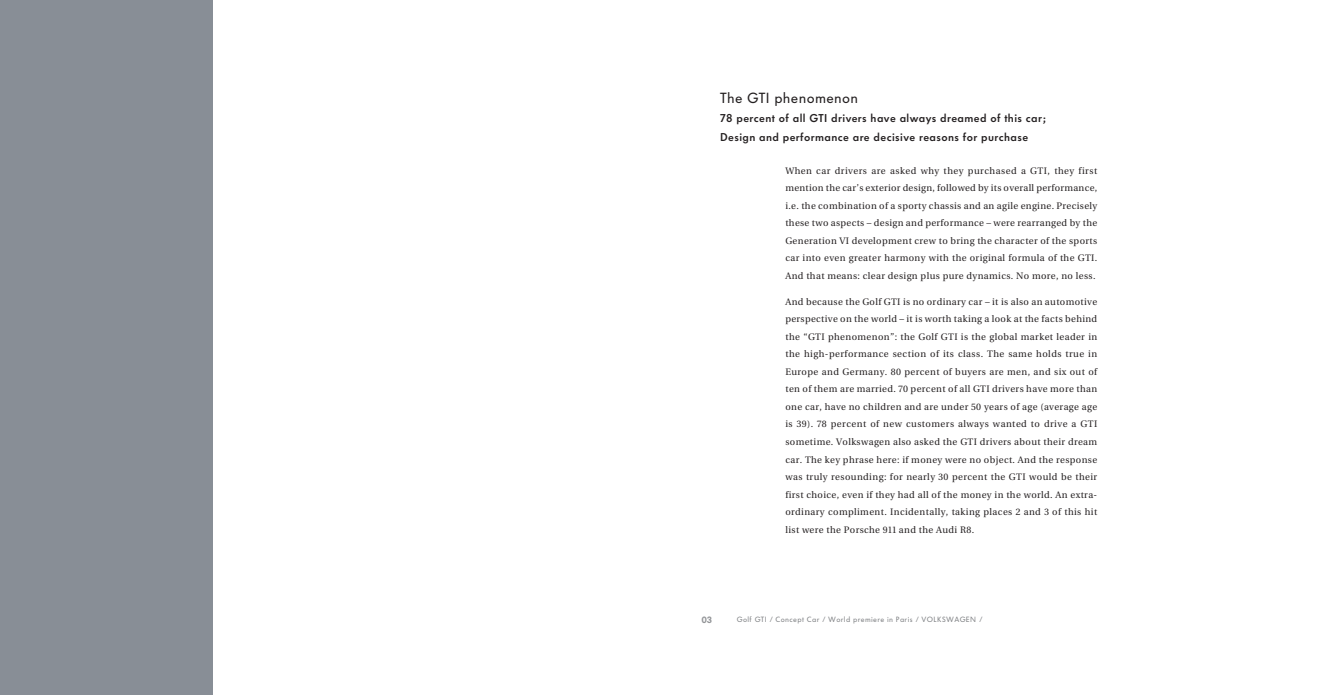
<style>
.page{position:relative;width:1344px;height:695px;background:#fff}
.page>*{position:absolute;margin:0;border:0;box-sizing:border-box;transform-origin:0 0}
.t1{font:14.5px "VW Headline";letter-spacing:.025em;color:#231f20}
.t2{font:600 11.2px/19px "VW Headline";letter-spacing:.035em;color:#231f20}
.t3{font:9.4px/17.5px "VW Utopia";letter-spacing:.035em;color:#231f20;text-align:justify}
.t4{font:900 9px "VW Headline";color:#939598}
.t5{font:7.5px "VW Headline";letter-spacing:.05em;color:#808285}
</style>
<div class="page">
<div style="left:0;top:0;width:213px;height:694px;background:#888e96"></div>
<h1 class="t1" style="left:720px;top:92px;width:140px">The GTI phenomenon</h1>
<p class="t2" style="left:720px;top:110px;width:327px">78 percent of all GTI drivers have always dreamed of this car;<br>Design and performance are decisive reasons for purchase</p>
<p class="t3" style="left:785px;top:163px;width:313px">When car drivers are asked why they purchased a GTI, they first mention the car’s exterior design, followed by its overall performance, i.e. the combination of a sporty chassis and an agile engine. Precisely these two aspects – design and performance – were rearranged by the Generation VI development crew to bring the character of the sports car into even greater harmony with the original formula of the GTI.<br>And that means: clear design plus pure dynamics. No more, no less.</p>
<p class="t3" style="left:785px;top:294px;width:313px">And because the Golf GTI is no ordinary car – it is also an automotive perspective on the world – it is worth taking a look at the facts behind the “GTI phenomenon”: the Golf GTI is the global market leader in the high-performance section of its class. The same holds true in Europe and Germany. 80 percent of buyers are men, and six out of ten of them are married. 70 percent of all GTI drivers have more than one car, have no children and are under 50 years of age (average age is 39). 78 percent of new customers always wanted to drive a GTI sometime. Volkswagen also asked the GTI drivers about their dream car. The key phrase here: if money were no object. And the response was truly resounding: for nearly 30 percent the GTI would be their first choice, even if they had all of the money in the world. An extra&shy;ordinary compliment. Incidentally, taking places 2 and 3 of this hit list were the Porsche 911 and the Audi R8.</p>
<p class="t4" style="left:701px;top:616px;width:12px">03</p>
<p class="t5" style="left:737px;top:616px;width:247px">Golf GTI / Concept Car / World premiere in Paris / VOLKSWAGEN /</p>
</div>
